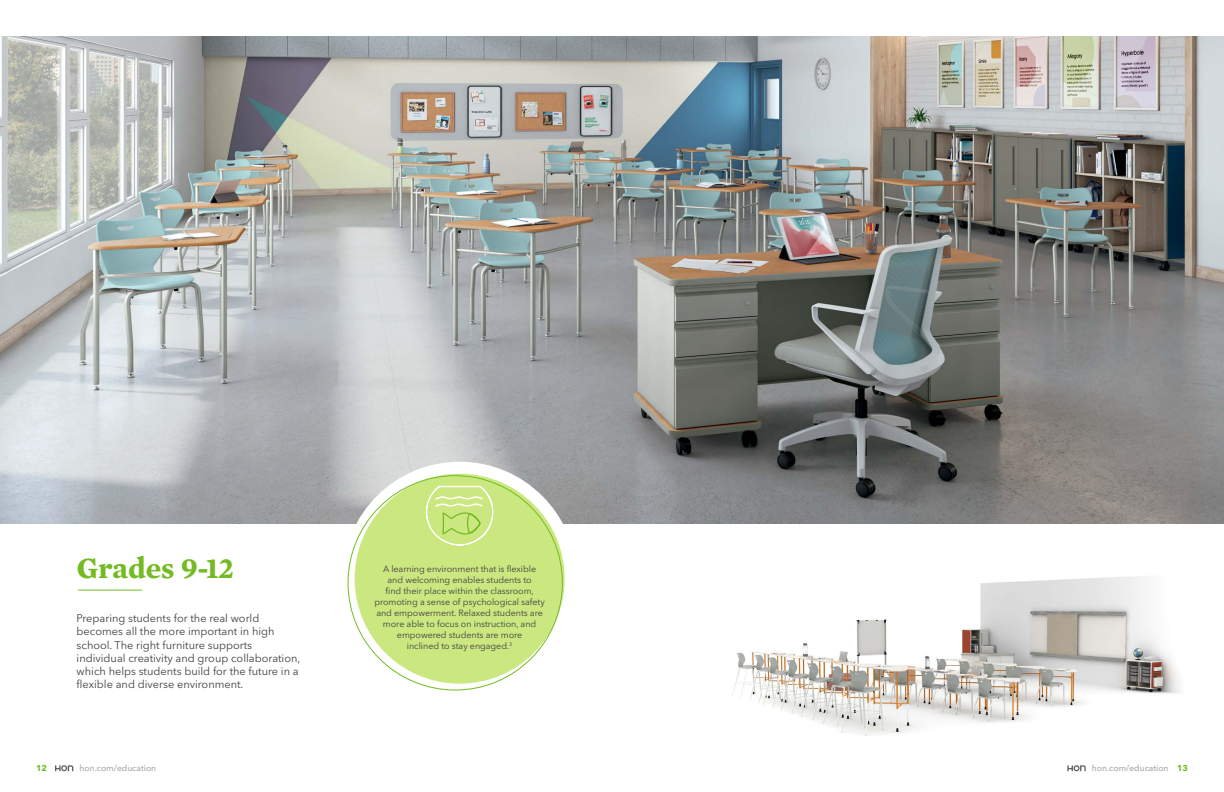
<style>
.page{position:relative;width:1224px;height:792px;background:#fff}
.page>*{position:absolute;margin:0;border:0;box-sizing:border-box;transform-origin:0 0}
.t1{font:700 30px "Mercury Text G1";color:#74bb23}
.t2{font:11px/13.2px "Avenir Next LT Pro";color:#414042}
.t3{font:9px/11px "Avenir Next LT Pro";letter-spacing:-.005em;color:#414042;text-align:center}
.t4{font:500 8.5px "Avenir Next LT Pro";color:#a7a9ac}
.t5{font:700 8.5px "Avenir Next LT Pro";color:#74bb23}
.s1{font-weight:700;color:#74bb23}
</style>
<div class="page">
<svg style="left:55px;top:765px;width:18px;height:6px"></svg>
<svg style="left:1067px;top:765px;width:19px;height:6px"></svg>
<img style="left:0;top:36px;width:1224px;height:488px">
<hr style="left:78px;top:590px;width:64px;height:1px;background:#74bb23">
<img style="left:733px;top:576px;width:447px;height:160px">
<div style="left:349px;top:468px;width:222px;height:222px;background:#cbe880;border-radius:50%"></div>
<div style="left:343px;top:462px;width:234px;height:234px;border:12px solid #fff;border-radius:50%"></div>
<svg style="left:425px;top:485px;width:69px;height:61px"></svg>
<h1 class="t1" style="left:77px;top:546px;width:159px">Grades 9-12</h1>
<p class="t3" style="left:374px;top:563px;width:172px">A learning environment that is flexible and welcoming enables students to<br>find their place within the classroom, promoting a sense of psychological safety and empowerment. Relaxed students are more able to focus on instruction, and empowered students are more<br>inclined to stay engaged.<sup>3</sup></p>
<p class="t2" style="left:77px;top:612px;width:225px">Preparing students for the real world becomes all the more important in high school. The right furniture supports individual creativity and group collaboration, which helps students build for the future in a flexible and diverse environment.</p>
<p class="t5" style="left:36px;top:763px;width:12px">12</p>
<p class="t4" style="left:80px;top:763px;width:78px">hon.com/education</p>
<p class="t4" style="left:1092px;top:763px;width:98px">hon.com/education <span class="s1">13</span></p>
</div>
